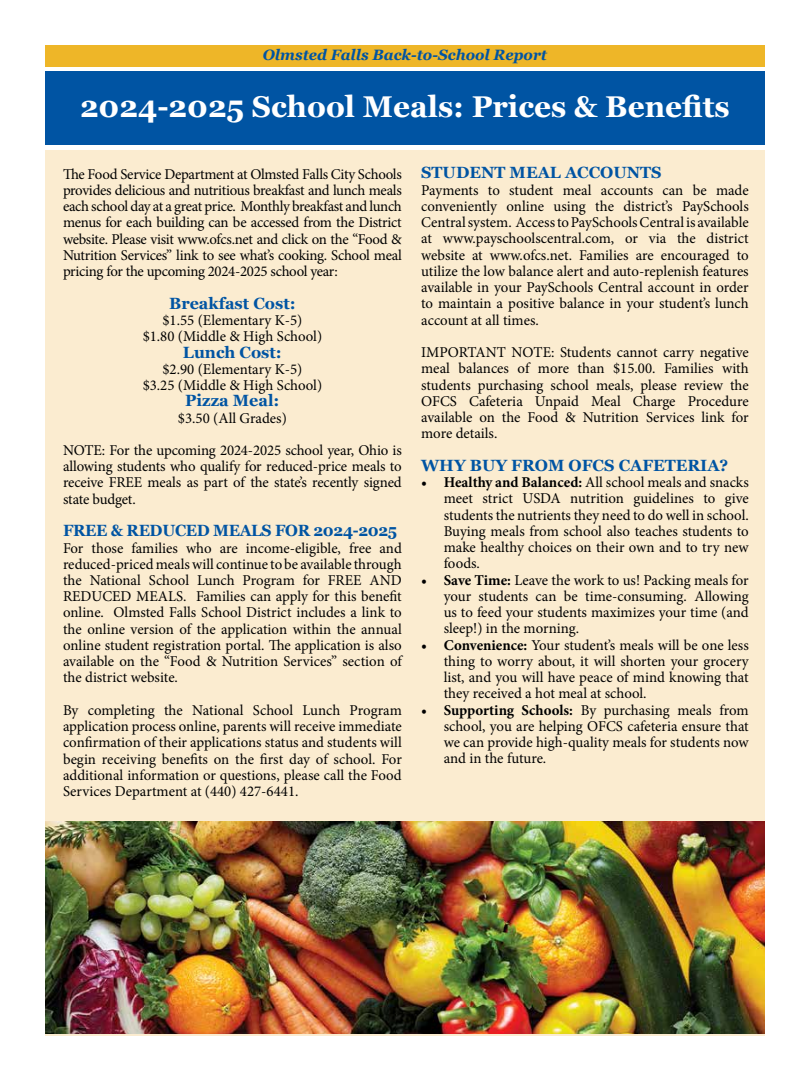
<style>
.page{position:relative;width:810px;height:1080px;background:#fff}
.page>*{position:absolute;margin:0;border:0;box-sizing:border-box;transform-origin:0 0}
.t1{font:700 30px "Georgia";color:#fff}
.t2{font:700 16.25px "Georgia";color:#0054a3}
.t3{font:700 16.25px "Georgia";letter-spacing:-.02em;color:#0054a3;scale:.96 1}
.t4{font:15px/16.2px "Minion Pro";letter-spacing:-.005em;color:#000;text-align:justify}
.t5{font:italic 700 15px "Georgia";color:#0054a3}
.s1{font-weight:700}
</style>
<div class="page">
<div style="left:45px;top:45px;width:720px;height:22px;background:#eeb628"></div>
<div style="left:45px;top:71px;width:720px;height:73px;background:#0054a3"></div>
<div style="left:45px;top:150px;width:720px;height:885px;background:#fbecd0"></div>
<img style="left:45px;top:821px;width:720px;height:213px">
<p class="t5" style="left:263px;top:44px;width:286px">Olmsted Falls Back-to-School Report</p>
<h1 class="t1" style="left:80px;top:84px;width:651px">2024-2025 School Meals: Prices &amp; Benefits</h1>
<p class="t4" style="left:63px;top:166px;width:340px">The Food Service Department at Olmsted Falls City Schools provides delicious and nutritious breakfast and lunch meals each school day at a great price. Monthly breakfast and lunch menus for each building can be accessed from the District website. Please visit www.ofcs.net and click on the “Food &amp; Nutrition Services” link to see what’s cooking. School meal pricing for the upcoming 2024-2025 school year:</p>
<p class="t2" style="left:169px;top:291px;width:128px">Breakfast Cost:</p>
<p class="t4" style="left:143px;top:312px;width:181px;text-align:center">$1.55 (Elementary K-5)<br>$1.80 (Middle &amp; High School)</p>
<p class="t2" style="left:183px;top:340px;width:100px">Lunch Cost:</p>
<p class="t4" style="left:143px;top:361px;width:181px;text-align:center">$2.90 (Elementary K-5)<br>$3.25 (Middle &amp; High School)</p>
<p class="t2" style="left:185px;top:388px;width:96px">Pizza Meal:</p>
<p class="t4" style="left:63px;top:402px;width:340px;line-height:32.5px;text-align:center">$3.50 (All Grades)<br>NOTE: For the upcoming 2024-2025 school year, Ohio is</p>
<p class="t4" style="left:63px;top:458px;width:340px">allowing students who qualify for reduced-price meals to receive FREE meals as part of the state’s recently signed state budget.</p>
<p class="t3" style="left:63px;top:518px;width:350px">FREE &amp; REDUCED MEALS FOR 2024-2025</p>
<p class="t4" style="left:63px;top:540px;width:340px">For those families who are income-eligible, free and reduced-priced meals will continue to be available through the National School Lunch Program for FREE AND REDUCED MEALS. Families can apply for this benefit online. Olmsted Falls School District includes a link to the online version of the application within the annual online student registration portal. The application is also available on the “Food &amp; Nutrition Services” section of the district website.</p>
<p class="t4" style="left:63px;top:702px;width:340px">By completing the National School Lunch Program application process online, parents will receive immediate confirmation of their applications status and students will begin receiving benefits on the first day of school. For additional information or questions, please call the Food Services Department at (440) 427-6441.</p>
<p class="t2" style="left:421px;top:160px;width:242px">STUDENT MEAL ACCOUNTS</p>
<p class="t4" style="left:421px;top:182px;width:329px">Payments to student meal accounts can be made conveniently online using the district’s PaySchools Central system. Access to PaySchools Central is available at www.payschoolscentral.com, or via the district website at www.ofcs.net. Families are encouraged to utilize the low balance alert and auto-replenish features available in your PaySchools Central account in order to maintain a positive balance in your student’s lunch account at all times.</p>
<p class="t4" style="left:421px;top:344px;width:329px">IMPORTANT NOTE: Students cannot carry negative meal balances of more than $15.00. Families with students purchasing school meals, please review the OFCS Cafeteria Unpaid Meal Charge Procedure available on the Food &amp; Nutrition Services link for more details.</p>
<p class="t2" style="left:421px;top:453px;width:309px">WHY BUY FROM OFCS CAFETERIA?</p>
<p class="t4" style="left:444px;top:474px;width:307px;text-indent:-22px"><span class="s1">• Healthy and Balanced:</span> All school meals and snacks meet strict USDA nutrition guidelines to give students the nutrients they need to do well in school.<br>Buying meals from school also teaches students to make healthy choices on their own and to try new foods.</p>
<p class="t4" style="left:444px;top:572px;width:307px;text-indent:-22px"><span class="s1">• Save Time:</span> Leave the work to us! Packing meals for your students can be time-consuming. Allowing us to feed your students maximizes your time (and sleep!) in the morning.</p>
<p class="t4" style="left:444px;top:637px;width:307px;text-indent:-22px"><span class="s1">• Convenience:</span> Your student’s meals will be one less thing to worry about, it will shorten your grocery list, and you will have peace of mind knowing that they received a hot meal at school.</p>
<p class="t4" style="left:444px;top:702px;width:307px;text-indent:-22px"><span class="s1">• Supporting Schools:</span> By purchasing meals from school, you are helping OFCS cafeteria ensure that we can provide high-quality meals for students now and in the future.</p>
</div>
